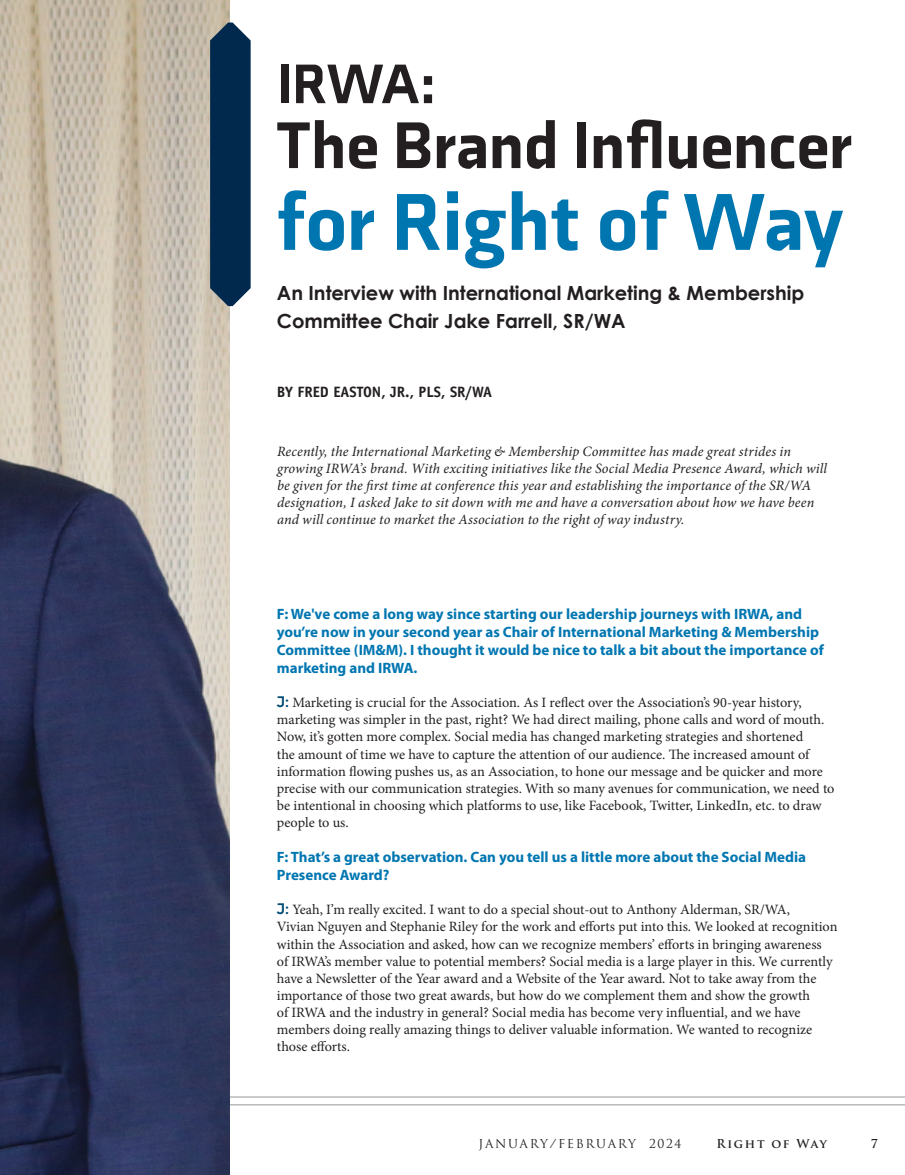
<style>
.page{position:relative;width:905px;height:1175px;background:#fff}
.page>*{position:absolute;margin:0;border:0;box-sizing:border-box;transform-origin:0 0}
.t1{font:900 82.5px "Axia";color:#0076b1}
.t2{font:900 67.5px "Axia";letter-spacing:-.005em;color:#231f20}
.t3{font:900 57px "Axia";color:#231f20}
.t4{font:700 19.5px/28.5px "Century Gothic";color:#231f20}
.BodyCopy{font:700 15px/18px "Myriad Pro";color:#0076b1}
.t5{font:700 15px "Officina Sans Std";color:#231f20}
.BodyCopy-2{font:14.25px/17.1px "Minion Pro";letter-spacing:-.005em;color:#231f20}
.t6{font:italic 14.25px/17.1px "Minion Pro";letter-spacing:.005em;color:#231f20}
.t7{font:12px "Trajan Pro";letter-spacing:.14em;color:#231f20}
.t8{font:700 12px "Trajan Pro";letter-spacing:.13em;color:#231f20}
.s1{font-family:"Cy";font-weight:700;color:#014a73}
</style>
<div class="page">
<hr style="left:0;top:1104px;width:904px;height:1px;background:#939598">
<hr style="left:0;top:1096px;width:904px;height:1px;background:#939598">
<img style="left:0;top:0;width:230px;height:1174px">
<svg style="left:210px;top:22px;width:40px;height:284px;background:#0e3355"></svg>
<p class="t3" style="left:277px;top:49px;width:159px">IRWA:</p>
<p class="t2" style="left:277px;top:104px;width:576px">The Brand Influencer</p>
<p class="t1" style="left:277px;top:171px;width:567px">for Right of Way</p>
<p class="t4" style="left:277px;top:278px;width:529px">An Interview with International Marketing &amp; Membership<br>Committee Chair Jake Farrell, SR/WA</p>
<p class="t5" style="left:277px;top:382px;width:216px">BY FRED EASTON, JR., PLS, SR/WA</p>
<p class="t6" style="left:277px;top:443px;width:551px">Recently, the International Marketing &amp; Membership Committee has made great strides in growing IRWA’s brand. With exciting initiatives like the Social Media Presence Award, which will be given for the first time at conference this year and establishing the importance of the SR/WA designation, I asked Jake to sit down with me and have a conversation about how we have been and will continue to market the Association to the right of way industry.</p>
<p class="BodyCopy" style="left:277px;top:604px;width:548px">F: We've come a long way since starting our leadership journeys with IRWA, and you’re now in your second year as Chair of International Marketing &amp; Membership Committee (IM&amp;M). I thought it would be nice to talk a bit about the importance of marketing and IRWA.</p>
<p class="BodyCopy-2" style="left:277px;top:694px;width:559px"><span class="s1">J:</span> Marketing is crucial for the Association. As I reflect over the Association’s 90-year history, marketing was simpler in the past, right? We had direct mailing, phone calls and word of mouth.<br>Now, it’s gotten more complex. Social media has changed marketing strategies and shortened<br>the amount of time we have to capture the attention of our audience. The increased amount of information flowing pushes us, as an Association, to hone our message and be quicker and more precise with our communication strategies. With so many avenues for communication, we need to be intentional in choosing which platforms to use, like Facebook, Twitter, LinkedIn, etc. to draw people to us.</p>
<p class="BodyCopy" style="left:277px;top:847px;width:530px">F: That’s a great observation. Can you tell us a little more about the Social Media<br>Presence Award?</p>
<p class="BodyCopy-2" style="left:277px;top:901px;width:562px"><span class="s1">J:</span> Yeah, I’m really excited. I want to do a special shout-out to Anthony Alderman, SR/WA,<br>Vivian Nguyen and Stephanie Riley for the work and efforts put into this. We looked at recognition within the Association and asked, how can we recognize members’ efforts in bringing awareness<br>of IRWA’s member value to potential members? Social media is a large player in this. We currently have a Newsletter of the Year award and a Website of the Year award. Not to take away from the importance of those two great awards, but how do we complement them and show the growth<br>of IRWA and the industry in general? Social media has become very influential, and we have members doing really amazing things to deliver valuable information. We wanted to recognize those efforts.</p>
<p class="t7" style="left:478px;top:1136px;width:204px">JANUARY/FEBRUARY 2024</p>
<p class="t8" style="left:716px;top:1136px;width:112px">Right of Way</p>
<p class="t8" style="left:870px;top:1136px;width:9px">7</p>
</div>
